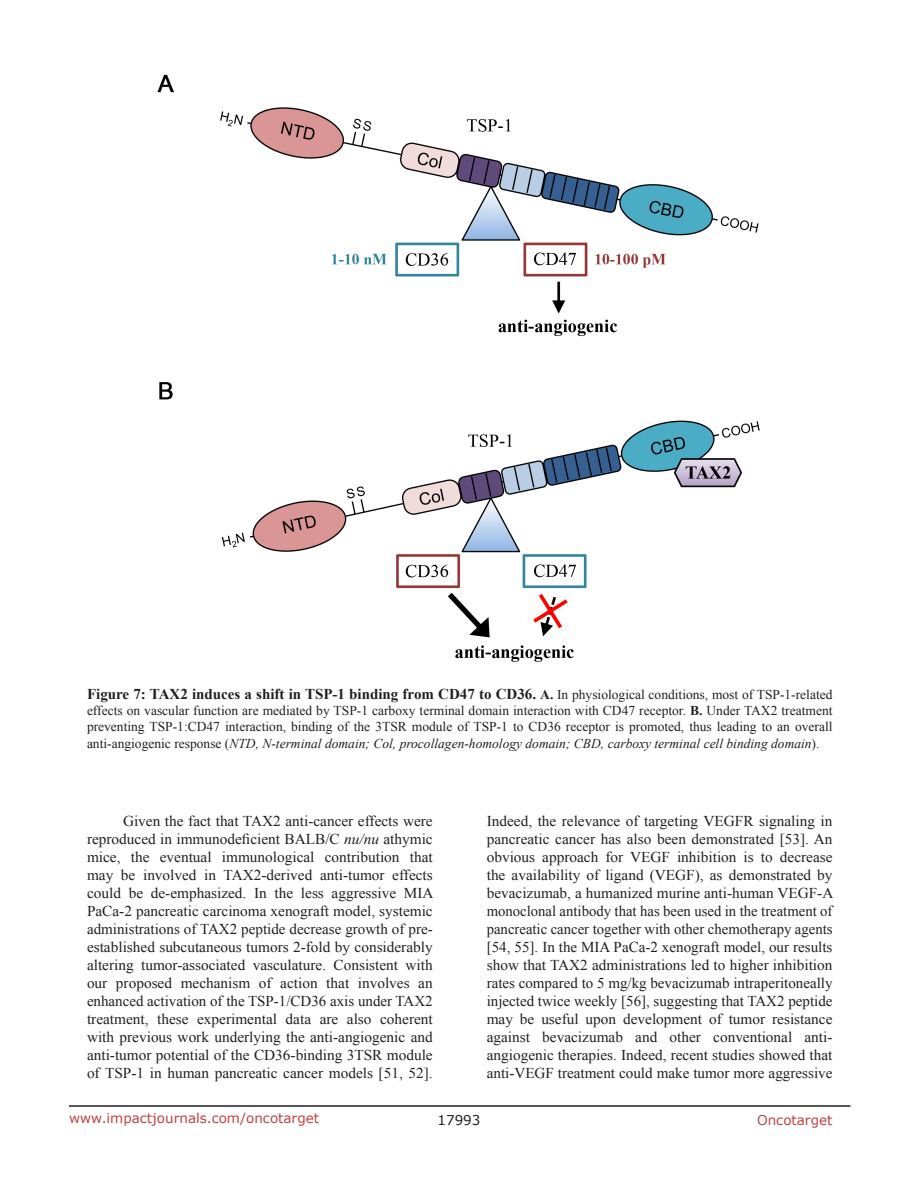
<style>
.page{position:relative;width:918px;height:1188px;background:#fff}
.page>*{position:absolute;margin:0;border:0;box-sizing:border-box;transform-origin:0 0}
.BodyText{font:15px/18px "Times New Roman";color:#231f20;text-align:justify}
.FigureText{font:700 15px "Times New Roman";color:#231f20}
.FigureText-2{font:13.5px/16.2px "Times New Roman";color:#231f20;text-align:justify}
.t1{font:13.5px "Verdana";color:#c24141}
.t2{font:13.5px "Verdana";color:#231f20}
.s1{font-size:13.5px}
.s2{font-weight:400;font-size:13.5px}
.s3{font-weight:700}
.s4{font-style:italic}
</style>
<div class="page">
<hr style="left:69px;top:1105px;width:781px;height:2px;background:#231f20">
<img style="left:157px;top:74px;width:603px;height:588px">
<p class="FigureText" style="left:87px;top:684px;width:747px">Figure 7: TAX2 induces a shift in TSP-1 binding from CD47 to CD36. <span class="s1">A.</span> <span class="s2">In physiological conditions, most of TSP-1-related</span></p>
<p class="FigureText-2" style="left:87px;top:702px;width:747px">effects on vascular function are mediated by TSP-1 carboxy terminal domain interaction with CD47 receptor. <span class="s3">B.</span> Under TAX2 treatment preventing TSP-1:CD47 interaction, binding of the 3TSR module of TSP-1 to CD36 receptor is promoted, thus leading to an overall anti-angiogenic response (<span class="s4">NTD, N-terminal domain; Col, procollagen-homology domain; CBD, carboxy terminal cell binding domain</span>).</p>
<p class="BodyText" style="left:87px;top:812px;width:348px;text-indent:36px">Given the fact that TAX2 anti-cancer effects were reproduced in immunodeficient BALB/C <span class="s4">nu/nu</span> athymic mice, the eventual immunological contribution that may be involved in TAX2-derived anti-tumor effects could be de-emphasized. In the less aggressive MIA PaCa-2 pancreatic carcinoma xenograft model, systemic administrations of TAX2 peptide decrease growth of pre&shy;established subcutaneous tumors 2-fold by considerably altering tumor-associated vasculature. Consistent with our proposed mechanism of action that involves an enhanced activation of the TSP-1/CD36 axis under TAX2 treatment, these experimental data are also coherent with previous work underlying the anti-angiogenic and anti-tumor potential of the CD36-binding 3TSR module of TSP-1 in human pancreatic cancer models [51, 52].</p>
<p class="BodyText" style="left:487px;top:812px;width:348px">Indeed, the relevance of targeting VEGFR signaling in pancreatic cancer has also been demonstrated [53]. An obvious approach for VEGF inhibition is to decrease the availability of ligand (VEGF), as demonstrated by bevacizumab, a humanized murine anti-human VEGF-A monoclonal antibody that has been used in the treatment of pancreatic cancer together with other chemotherapy agents [54, 55]. In the MIA PaCa-2 xenograft model, our results show that TAX2 administrations led to higher inhibition rates compared to 5 mg/kg bevacizumab intraperitoneally injected twice weekly [56], suggesting that TAX2 peptide may be useful upon development of tumor resistance against bevacizumab and other conventional anti&shy;angiogenic therapies. Indeed, recent studies showed that anti-VEGF treatment could make tumor more aggressive</p>
<p class="t1" style="left:69px;top:1109px;width:252px">www.impactjournals.com/oncotarget</p>
<p class="t2" style="left:438px;top:1111px;width:44px">17993</p>
<p class="t1" style="left:757px;top:1111px;width:77px">Oncotarget</p>
</div>
